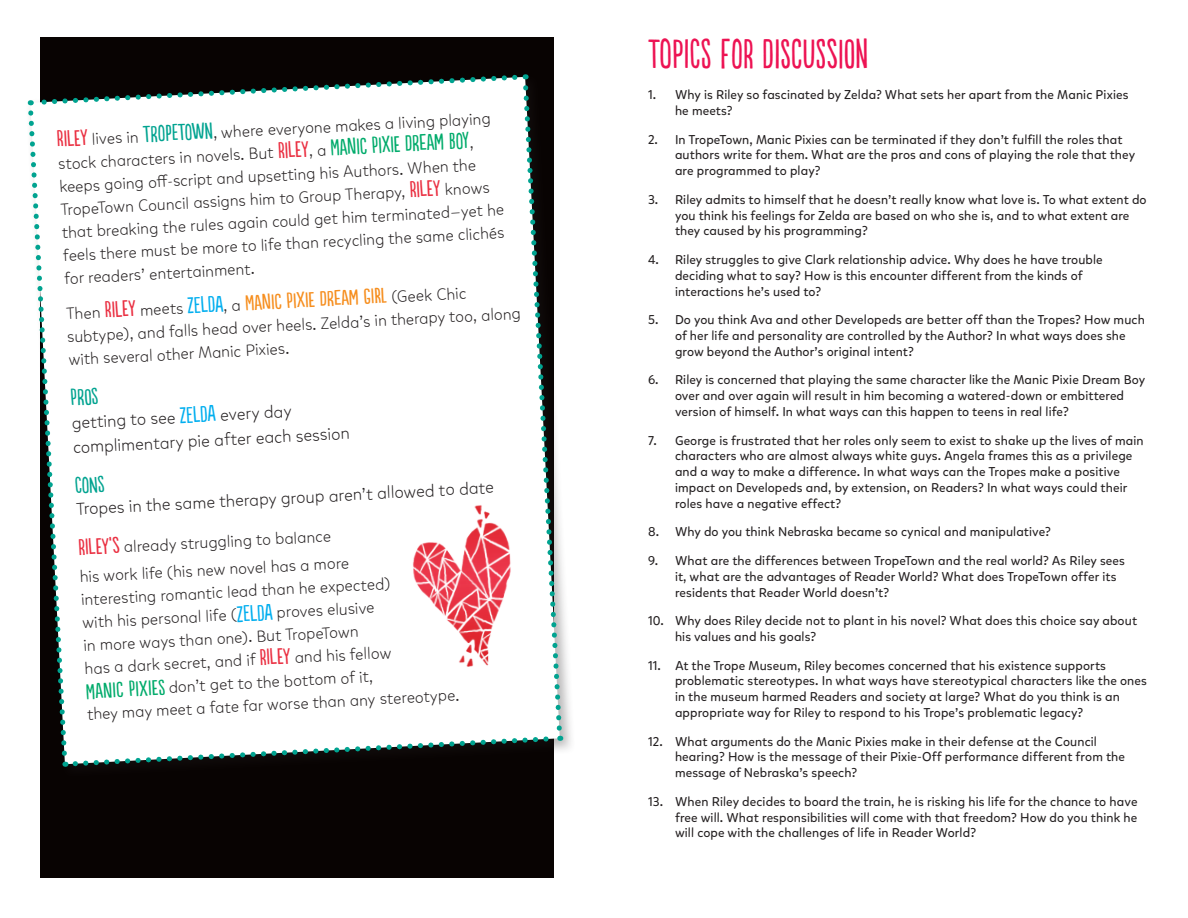
<style>
.page{position:relative;width:1188px;height:918px;background:#fff}
.page>*{position:absolute;margin:0;border:0;box-sizing:border-box;transform-origin:0 0}
.t1{font:39px "Populaire";letter-spacing:.01em;color:#ed1353}
.t2{font:21.3px "Populaire";color:#00a390;scale:1.18 1}
.t3{font:300 16.95px "Mikadoa";color:#231f20}
.t4{font:300 16.05px/23px "Mikadoa";color:#231f20}
.t5{font:12.75px/15.8px "Mikadoa";letter-spacing:.01em;color:#231f20}
.s1{font-family:"Populaire";font-weight:400;font-size:21.3px;color:#ea3042}
.s2{font-family:"Populaire";font-weight:400;font-size:21.3px;color:#00a390}
.s3{font-family:"Populaire";font-weight:400;font-size:21.3px;color:#00ab6b}
.s4{font-family:"Populaire";font-weight:400;font-size:21.3px;color:#00aeef}
.s5{font-family:"Populaire";font-weight:400;font-size:20.1px;color:#f68e1e}
.s6{font-family:"Populaire";font-weight:400;font-size:20.1px;color:#00ab6b}
</style>
<div class="page">
<div style="left:40px;top:37px;width:514px;height:841px;background:#080302"></div>
<div style="left:25px;top:71px;width:551px;height:710px;background:#231f20;opacity:.31"></div>
<svg style="left:25px;top:72px;width:540px;height:697px;background:#e6e8e8"></svg>
<img style="left:392px;top:494px;width:139px;height:183px">
<p class="t4" style="left:56px;top:130px;width:444px;rotate:-3deg"><span class="s1">Riley</span> lives in <span class="s2">TropeTo wn</span>, where everyone makes a living playing stock characters in novels. But <span class="s1">Riley</span>, a <span class="s3">Manic Pixie Dream Boy</span>, keeps going off -script and upsetting his Authors. When the TropeTown Council assigns him to Group Therapy, <span class="s1">Riley</span> knows that breaking the rules again could get him terminated—yet he feels there must be more to life than recycling the same clichés for readers’ entertainment.</p>
<p class="t4" style="left:65px;top:303px;width:456px;rotate:-3deg">Then <span class="s1">Riley</span> meets <span class="s4">Zelda</span> , a <span class="s5">Manic Pixie Dream Girl</span> (Geek Chic subtype), and falls head over heels. Zelda’s in therapy too, along with several other Manic Pixies.</p>
<p class="t2" style="left:70px;top:386px;width:20px;rotate:-3deg">Pros</p>
<p class="t3" style="left:71px;top:413px;width:222px;rotate:-3deg">getting to see <span class="s4">Zelda</span> every day</p>
<p class="t3" style="left:73px;top:437px;width:279px;rotate:-3deg">complimentary pie after each session</p>
<p class="t2" style="left:74px;top:474px;width:27px;rotate:-3deg">Cons</p>
<p class="t3" style="left:76px;top:499px;width:420px;rotate:-3deg">Tropes in the same therapy group aren’t allowed to date</p>
<p class="t4" style="left:78px;top:536px;width:271px;line-height:27.6px;rotate:-3deg"><span class="s1">Riley’s</span> already struggling to balance his work life (his new novel has a more</p>
<p class="t4" style="left:80px;top:588px;width:374px;rotate:-3deg">interesting romantic lead than he expected)<br>with his personal life (<span class="s4">Zelda</span> proves elusive<br>in more ways than one). But TropeTown<br>has a dark secret, and if <span class="s1">Riley</span> and his fellow<br><span class="s6">Manic Pixies</span> don’t get to the bottom of it,<br>they may meet a fate far worse than any stereotype.</p>
<p class="t1" style="left:648px;top:33px;width:222px">TOPICS FOR DISCUSSION</p>
<p class="t5" style="left:675px;top:87px;width:455px;text-indent:-27px">1. Why is Riley so fascinated by Zelda? What sets her apart from the Manic Pixies he meets?</p>
<p class="t5" style="left:675px;top:132px;width:462px;text-indent:-27px">2. In TropeTown, Manic Pixies can be terminated if they don’t fulfill the roles that authors write for them. What are the pros and cons of playing the role that they are programmed to play?</p>
<p class="t5" style="left:675px;top:192px;width:473px;text-indent:-27px">3. Riley admits to himself that he doesn’t really know what love is. To what extent do you think his feelings for Zelda are based on who she is, and to what extent are they caused by his programming?</p>
<p class="t5" style="left:675px;top:252px;width:429px;text-indent:-27px">4. Riley struggles to give Clark relationship advice. Why does he have trouble deciding what to say? How is this encounter different from the kinds of interactions he’s used to?</p>
<p class="t5" style="left:675px;top:312px;width:471px;text-indent:-27px">5. Do you think Ava and other Developeds are better off than the Tropes? How much of her life and personality are controlled by the Author? In what ways does she grow beyond the Author’s original intent?</p>
<p class="t5" style="left:675px;top:372px;width:472px;text-indent:-27px">6. Riley is concerned that playing the same character like the Manic Pixie Dream Boy over and over again will result in him becoming a watered-down or embittered version of himself. In what ways can this happen to teens in real life?</p>
<p class="t5" style="left:675px;top:433px;width:470px;text-indent:-27px">7. George is frustrated that her roles only seem to exist to shake up the lives of main characters who are almost always white guys. Angela frames this as a privilege and a way to make a difference. In what ways can the Tropes make a positive impact on Developeds and, by extension, on Readers? In what ways could their roles have a negative effect?</p>
<p class="t5" style="left:648px;top:524px;width:405px">8. Why do you think Nebraska became so cynical and manipulative?</p>
<p class="t5" style="left:675px;top:553px;width:451px;text-indent:-27px">9. What are the differences between TropeTown and the real world? As Riley sees it, what are the advantages of Reader World? What does TropeTown offer its residents that Reader World doesn’t?</p>
<p class="t5" style="left:675px;top:613px;width:464px;text-indent:-27px">10. Why does Riley decide not to plant in his novel? What does this choice say about his values and his goals?</p>
<p class="t5" style="left:675px;top:658px;width:473px;text-indent:-27px">11. At the Trope Museum, Riley becomes concerned that his existence supports problematic stereotypes. In what ways have stereotypical characters like the ones in the museum harmed Readers and society at large? What do you think is an appropriate way for Riley to respond to his Trope’s problematic legacy?</p>
<p class="t5" style="left:675px;top:734px;width:451px;text-indent:-27px">12. What arguments do the Manic Pixies make in their defense at the Council hearing? How is the message of their Pixie-Off performance different from the message of Nebraska’s speech?</p>
<p class="t5" style="left:675px;top:794px;width:464px;text-align:justify;text-indent:-27px">13. When Riley decides to board the train, he is risking his life for the chance to have free will. What responsibilities will come with that freedom? How do you think he will cope with the challenges of life in Reader World?</p>
</div>
